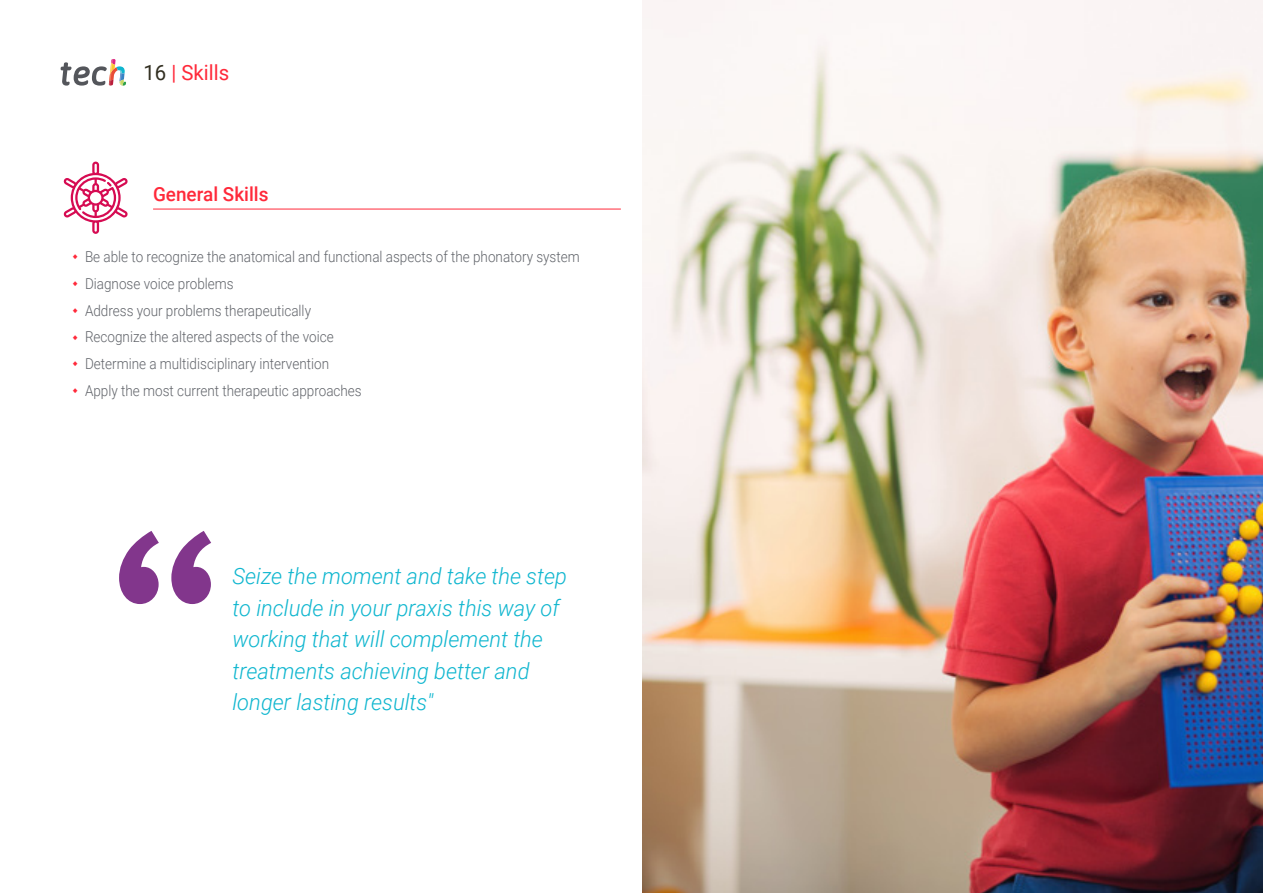
<style>
.page{position:relative;width:1263px;height:893px;background:#fff}
.page>*{position:absolute;margin:0;border:0;box-sizing:border-box;transform-origin:0 0}
.t1{font:italic 300 22.5px/31.5px "Roboto";color:#0fb6cf}
.t2{font:21px "Roboto";color:#ff293a}
.t3{font:500 19.5px "Roboto";color:#ff293a}
.t4{font:300 15px/26.7px "Roboto";color:#61646a;scale:.9 1}
.s1{color:#312e20}
</style>
<div class="page">
<img style="left:642px;top:0;width:621px;height:893px">
<hr style="left:153px;top:209px;width:468px;height:1px;background:#ff293a">
<svg style="left:63px;top:162px;width:65px;height:72px"></svg>
<svg style="left:61px;top:59px;width:65px;height:27px"></svg>
<svg style="left:119px;top:531px;width:92px;height:73px"></svg>
<h2 class="t2" style="left:144px;top:57px;width:87px"><span class="s1">16</span> | Skills</h2>
<h3 class="t3" style="left:153px;top:180px;width:117px">General Skills</h3>
<p class="t4" style="left:85px;top:243px;width:551px">Be able to recognize the anatomical and functional aspects of the phonatory system Diagnose voice problems<br>Address your problems therapeutically<br>Recognize the altered aspects of the voice<br>Determine a multidisciplinary intervention<br>Apply the most current therapeutic approaches</p>
<h1 class="t1" style="left:232px;top:560px;width:336px">Seize the moment and take the step to include in your praxis this way of working that will complement the treatments achieving better and longer lasting results"</h1>
</div>
